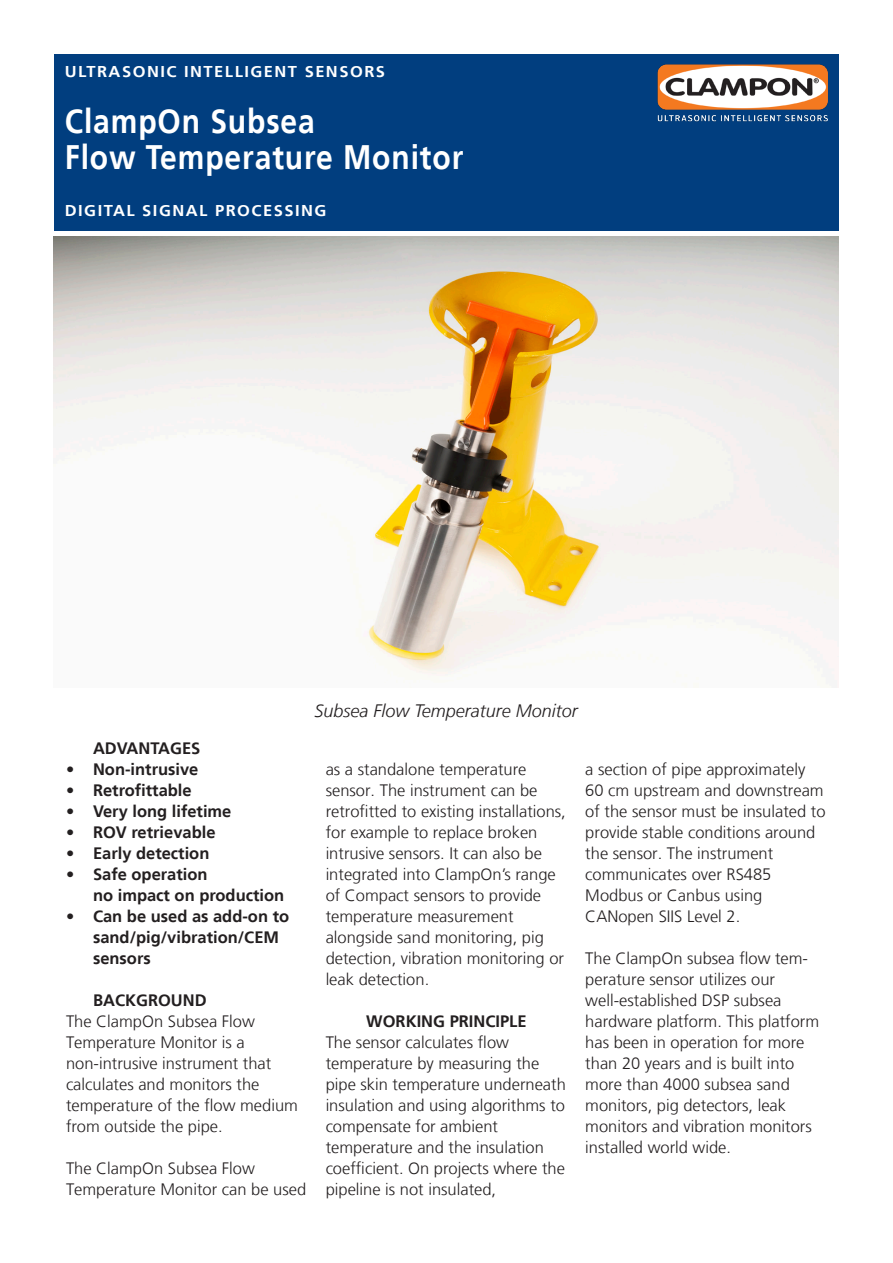
<style>
.page{position:relative;width:893px;height:1263px;background:#fff}
.page>*{position:absolute;margin:0;border:0;box-sizing:border-box;transform-origin:0 0}
.t1{font:700 33.9px "Frutiger LT";letter-spacing:.03em;color:#fff;scale:.88 1}
.t2{font:italic 300 18px "Frutiger LT";color:#231f20}
.t3{font:300 16.5px/21px "Frutiger LT";color:#231f20}
.t4{font:700 16.5px/21px "Frutiger LT";color:#231f20}
.t5{font:700 15.6px "Frutiger LT";letter-spacing:.09em;color:#fff;scale:1.05 1}
</style>
<div class="page">
<div style="left:54px;top:54px;width:785px;height:176px;background:#013e7f"></div>
<img style="left:657px;top:64px;width:171px;height:58px">
<img style="left:54px;top:236px;width:785px;height:439px">
<p class="t5" style="left:65px;top:63px;width:307px">ULTRASONIC INTELLIGENT SENSORS</p>
<p class="t1" style="left:65px;top:101px;width:286px">ClampOn Subsea</p>
<p class="t1" style="left:65px;top:137px;width:454px">Flow Temperature Monitor</p>
<p class="t5" style="left:65px;top:201px;width:251px">DIGITAL SIGNAL PROCESSING</p>
<p class="t4" style="left:93px;top:738px;width:109px">ADVANTAGES</p>
<p class="t4" style="left:66px;top:759px;width:134px">• Non-intrusive</p>
<p class="t4" style="left:66px;top:780px;width:127px">• Retrofittable</p>
<p class="t4" style="left:66px;top:801px;width:167px">• Very long lifetime</p>
<p class="t4" style="left:66px;top:822px;width:151px">• ROV retrievable</p>
<p class="t4" style="left:66px;top:843px;width:145px">• Early detection</p>
<p class="t4" style="left:93px;top:864px;width:193px;text-indent:-27px">• Safe operation<br>no impact on production</p>
<p class="t4" style="left:93px;top:906px;width:198px;text-indent:-27px">• Can be used as add-on to sand/pig/vibration/CEM sensors</p>
<p class="t4" style="left:93px;top:990px;width:115px">BACKGROUND</p>
<p class="t3" style="left:66px;top:1011px;width:190px">The ClampOn Subsea Flow</p>
<p class="t3" style="left:66px;top:1032px;width:180px">Temperature Monitor is a</p>
<p class="t3" style="left:66px;top:1053px;width:233px">non-intrusive instrument that calculates and monitors the temperature of the flow medium from outside the pipe.</p>
<p class="t3" style="left:66px;top:1158px;width:190px">The ClampOn Subsea Flow</p>
<p class="t3" style="left:66px;top:1179px;width:242px">Temperature Monitor can be used</p>
<p class="t2" style="left:315px;top:701px;width:265px">Subsea Flow Temperature Monitor</p>
<p class="t3" style="left:326px;top:759px;width:202px">as a standalone temperature</p>
<p class="t3" style="left:326px;top:780px;width:242px">sensor. The instrument can be retrofitted to existing installations, for example to replace broken intrusive sensors. It can also be</p>
<p class="t3" style="left:326px;top:864px;width:232px">integrated into ClampOn’s range of Compact sensors to provide temperature measurement</p>
<p class="t3" style="left:326px;top:927px;width:240px">alongside sand monitoring, pig detection, vibration monitoring or leak detection.</p>
<p class="t4" style="left:366px;top:1011px;width:162px">WORKING PRINCIPLE</p>
<p class="t3" style="left:326px;top:1032px;width:185px">The sensor calculates flow</p>
<p class="t3" style="left:326px;top:1053px;width:242px">temperature by measuring the pipe skin temperature underneath insulation and using algorithms to</p>
<p class="t3" style="left:326px;top:1116px;width:174px">compensate for ambient</p>
<p class="t3" style="left:326px;top:1137px;width:220px">temperature and the insulation</p>
<p class="t3" style="left:326px;top:1158px;width:241px">coefficient. On projects where the pipeline is not insulated,</p>
<p class="t3" style="left:585px;top:759px;width:242px">a section of pipe approximately<br>60 cm upstream and downstream of the sensor must be insulated to provide stable conditions around the sensor. The instrument</p>
<p class="t3" style="left:585px;top:864px;width:188px">communicates over RS485</p>
<p class="t3" style="left:585px;top:885px;width:179px">Modbus or Canbus using<br>CANopen SIIS Level 2.</p>
<p class="t3" style="left:585px;top:948px;width:224px">The ClampOn subsea flow tem&shy;perature sensor utilizes our well-established DSP subsea</p>
<p class="t3" style="left:585px;top:1011px;width:235px">hardware platform. This platform has been in operation for more than 20 years and is built into more than 4000 subsea sand monitors, pig detectors, leak monitors and vibration monitors installed world wide.</p>
</div>
